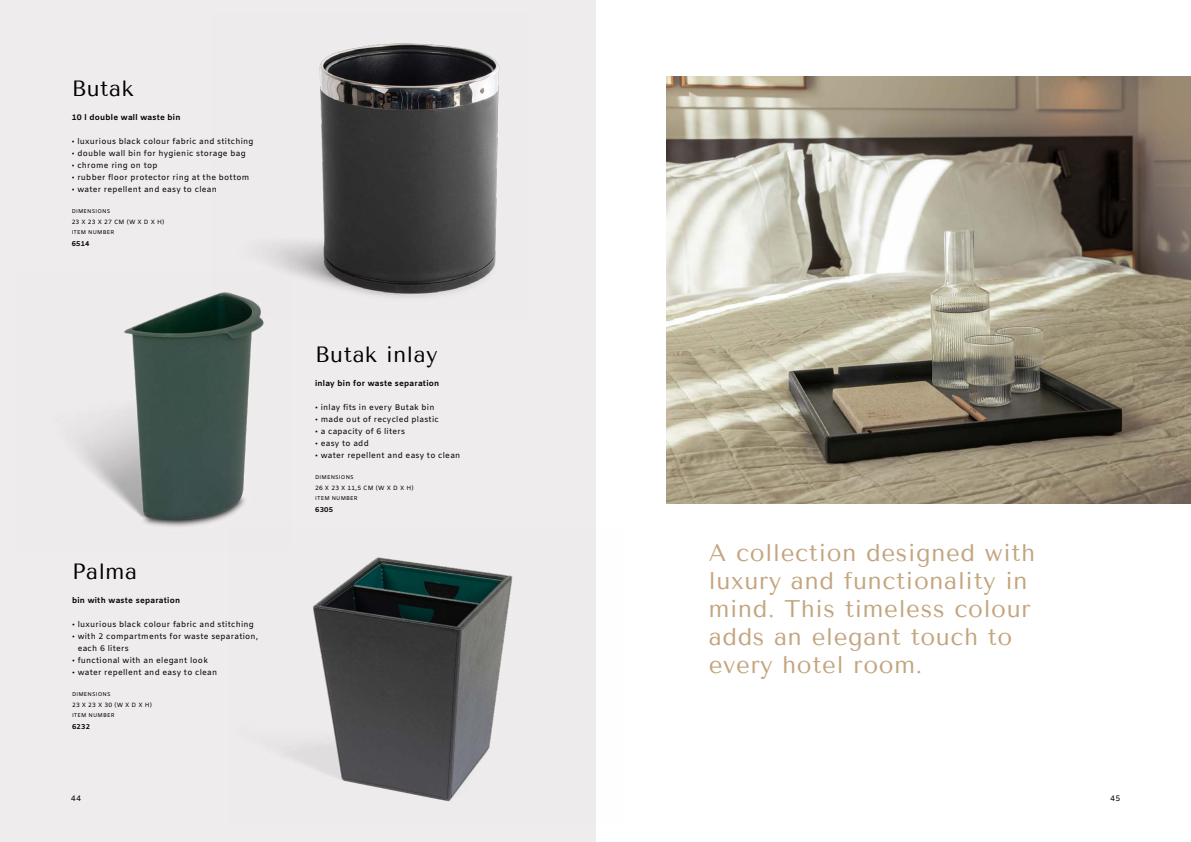
<style>
.page{position:relative;width:1191px;height:842px;background:#fff}
.page>*{position:absolute;margin:0;border:0;box-sizing:border-box;transform-origin:0 0}
.t1{font:24px/28px "Tenor Sans";letter-spacing:.03em;color:#c3a57f}
.t2{font:22px "Tenor Sans";letter-spacing:.03em;color:#000}
.t3{font:8px/12px "Amiko";letter-spacing:.03em;color:#000}
.t4{font:700 8px "Amiko";letter-spacing:.03em;color:#000}
.t5{font:700 7px "Amiko";letter-spacing:.03em;color:#000}
.t6{font:6.1px "Amiko";letter-spacing:.03em;color:#000}
.t7{font:5.5px "Amiko";letter-spacing:.03em;color:#000}
</style>
<div class="page">
<div style="left:0;top:0;width:595px;height:842px;background:#eeecec"></div>
<img style="left:285px;top:527px;width:311px;height:296px">
<img style="left:265px;top:43px;width:235px;height:255px">
<img style="left:76px;top:271px;width:215px;height:278px">
<img style="left:666px;top:76px;width:525px;height:427px">
<h2 class="t2" style="left:72px;top:76px;width:63px">Butak</h2>
<p class="t4" style="left:72px;top:113px;width:110px">10 l double wall waste bin</p>
<p class="t3" style="left:72px;top:136px;width:183px">• luxurious black colour fabric and stitching</p>
<p class="t3" style="left:72px;top:148px;width:175px">• double wall bin for hygienic storage bag</p>
<p class="t3" style="left:72px;top:160px;width:87px">• chrome ring on top</p>
<p class="t3" style="left:72px;top:172px;width:179px">• rubber floor protector ring at the bottom</p>
<p class="t3" style="left:72px;top:184px;width:147px">• water repellent and easy to clean</p>
<p class="t7" style="left:72px;top:208px;width:40px">DIMENSIONS</p>
<p class="t6" style="left:72px;top:218px;width:94px">23 X 23 X 27 CM (W X D X H)</p>
<p class="t7" style="left:72px;top:229px;width:44px">ITEM NUMBER</p>
<p class="t5" style="left:72px;top:240px;width:19px">6514</p>
<h2 class="t2" style="left:72px;top:559px;width:67px">Palma</h2>
<p class="t4" style="left:72px;top:596px;width:110px">bin with waste separation</p>
<p class="t3" style="left:72px;top:619px;width:183px">• luxurious black colour fabric and stitching</p>
<p class="t3" style="left:78px;top:631px;width:182px;text-indent:-6px">• with 2 compartments for waste separation, each 6 liters</p>
<p class="t3" style="left:72px;top:655px;width:137px">• functional with an elegant look</p>
<p class="t3" style="left:72px;top:667px;width:147px">• water repellent and easy to clean</p>
<p class="t7" style="left:72px;top:691px;width:40px">DIMENSIONS</p>
<p class="t6" style="left:72px;top:701px;width:82px">23 X 23 X 30 (W X D X H)</p>
<p class="t7" style="left:72px;top:712px;width:44px">ITEM NUMBER</p>
<p class="t5" style="left:72px;top:723px;width:19px">6232</p>
<h2 class="t2" style="left:315px;top:342px;width:124px">Butak inlay</h2>
<p class="t4" style="left:315px;top:379px;width:126px">inlay bin for waste separation</p>
<p class="t3" style="left:315px;top:402px;width:121px">• inlay fits in every Butak bin</p>
<p class="t3" style="left:315px;top:414px;width:125px">• made out of recycled plastic</p>
<p class="t3" style="left:315px;top:426px;width:92px">• a capacity of 6 liters</p>
<p class="t3" style="left:315px;top:438px;width:55px">• easy to add</p>
<p class="t3" style="left:315px;top:450px;width:147px">• water repellent and easy to clean</p>
<p class="t7" style="left:315px;top:474px;width:40px">DIMENSIONS</p>
<p class="t6" style="left:315px;top:484px;width:100px">26 X 23 X 11,5 CM (W X D X H)</p>
<p class="t7" style="left:315px;top:495px;width:44px">ITEM NUMBER</p>
<p class="t5" style="left:315px;top:506px;width:19px">6305</p>
<h1 class="t1" style="left:709px;top:539px;width:328px">A collection designed with luxury and functionality in mind. This timeless colour adds an elegant touch to every hotel room.</h1>
<p class="t3" style="left:71px;top:793px;width:12px">12</p>
<p class="t3" style="left:71px;top:793px;width:12px">44</p>
<p class="t3" style="left:1110px;top:793px;width:12px">45</p>
</div>
